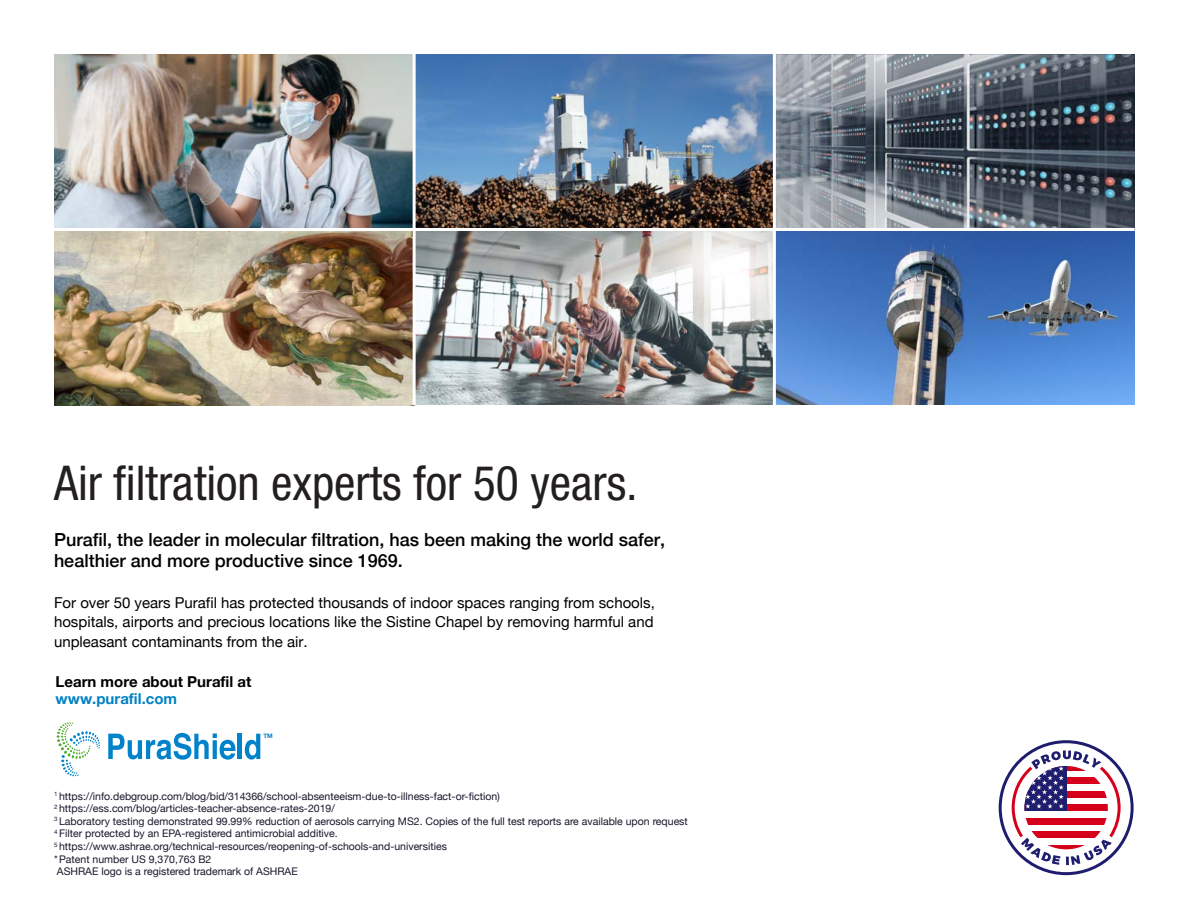
<style>
.page{position:relative;width:1188px;height:918px;background:#fff}
.page>*{position:absolute;margin:0;border:0;box-sizing:border-box;transform-origin:0 0}
.t1{font:condensed 48px "Helvetica Neue LT Std";color:#231f20}
.t2{font:500 18px/21px "Helvetica Neue";color:#000}
.t3{font:15px/19.5px "Helvetica Neue";color:#000;text-align:justify}
.t4{font:700 15px "Helvetica Neue";color:#000}
.t5{font:700 15px "Helvetica Neue";color:#0082c3}
.t6{font:10.5px/12.6px "Helvetica Neue";color:#18162b}
.t7{font:700 6.15px "Helvetica Neue";color:#0083ca}
</style>
<div class="page">
<img style="left:54px;top:54px;width:1081px;height:351px">
<hr style="left:53px;top:228px;width:1082px;height:3px;background:#fff">
<hr style="left:413px;top:54px;width:3px;height:351px;background:#fff">
<hr style="left:773px;top:54px;width:3px;height:351px;background:#fff">
<svg style="left:57px;top:722px;width:43px;height:54px"></svg>
<svg style="left:108px;top:733px;width:127px;height:27px"></svg>
<hr style="left:238px;top:734px;width:4px;height:25px;background:#0083ca">
<svg style="left:245px;top:734px;width:15px;height:26px"></svg>
<svg style="left:999px;top:740px;width:135px;height:135px"></svg>
<h1 class="t1" style="left:54px;top:455px;width:585px">Air filtration experts for 50 years.</h1>
<h2 class="t2" style="left:54px;top:528px;width:613px">Purafil, the leader in molecular filtration, has been making the world safer, healthier and more productive since 1969.</h2>
<h3 class="t3" style="left:54px;top:594px;width:602px">For over 50 years Purafil has protected thousands of indoor spaces ranging from schools, hospitals, airports and precious locations like the Sistine Chapel by removing harmful and unpleasant contaminants from the air.</h3>
<h3 class="t4" style="left:56px;top:670px;width:197px">Learn more about Purafil at</h3>
<h3 class="t5" style="left:56px;top:687px;width:123px">www.purafil.com</h3>
<p class="t7" style="left:263px;top:731px;width:11px">TM</p>
<p class="t6" style="left:54px;top:790px;width:635px"><sup>1</sup> https://info.debgroup.com/blog/bid/314366/school-absenteeism-due-to-illness-fact-or-fiction)<br><sup>2</sup> https://ess.com/blog/articles-teacher-absence-rates-2019/<br><sup>3</sup> Laboratory testing demonstrated 99.99% reduction of aerosols carrying MS2. Copies of the full test reports are available upon request <sup>4</sup> Filter protected by an EPA-registered antimicrobial additive.<br><sup>5</sup> https://www.ashrae.org/technical-resources/reopening-of-schools-and-universities<br>* Patent number US 9,370,763 B2<br>ASHRAE logo is a registered trademark of ASHRAE</p>
</div>
